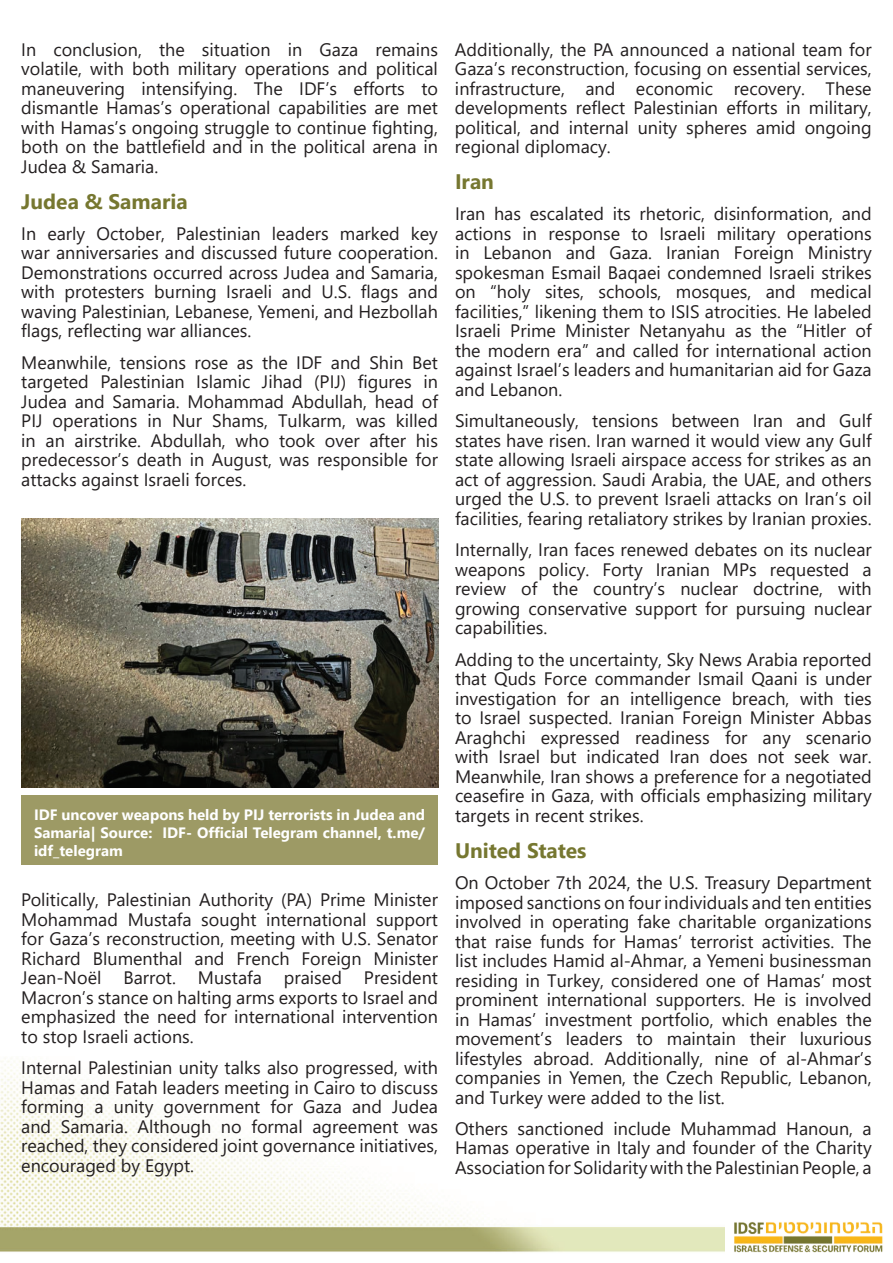
<style>
.page{position:relative;width:893px;height:1263px;background:#fff}
.page>*{position:absolute;margin:0;border:0;box-sizing:border-box;transform-origin:0 0}
.t1{font:700 21px "Segoe UI";color:#767730}
.t2{font:18px/19.5px "Segoe UI";color:#231f20;text-align:justify}
.t3{font:700 15px/18px "Segoe UI";color:#fff;text-align:justify}
</style>
<div class="page">
<img style="left:0;top:1061px;width:725px;height:191px">
<img style="left:734px;top:1222px;width:149px;height:31px">
<img style="left:21px;top:519px;width:417px;height:269px">
<div style="left:21px;top:796px;width:417px;height:69px;background:#9d9a65"></div>
<p class="t2" style="left:21px;top:38px;width:418px">In conclusion, the situation in Gaza remains volatile, with both military operations and political maneuvering intensifying. The IDF’s efforts to dismantle Hamas’s operational capabilities are met with Hamas’s ongoing struggle to continue fighting, both on the battlefield and in the political arena in Judea &amp; Samaria.</p>
<p class="t1" style="left:21px;top:192px;width:168px">Ju dea &amp; Samaria</p>
<p class="t2" style="left:21px;top:225px;width:418px">In early October, Palestinian leaders marked key war anniversaries and discussed future cooperation.<br>Demonstrations occurred across Judea and Samaria, with protesters burning Israeli and U.S. flags and waving Palestinian, Lebanese, Yemeni, and Hezbollah flags, reflecting war alliances.</p>
<p class="t2" style="left:21px;top:354px;width:418px">Meanwhile, tensions rose as the IDF and Shin Bet targeted Palestinian Islamic Jihad (PIJ) figures in Judea and Samaria. Mohammad Abdullah, head of PIJ operations in Nur Shams, Tulkarm, was killed in an airstrike. Abdullah, who took over after his predecessor’s death in August, was responsible for attacks against Israeli forces.</p>
<p class="t3" style="left:34px;top:807px;width:393px">IDF uncover weapons held by PIJ terrorists in Judea and Samaria| Source: IDF- Official Telegram channel, t.me/ idf_telegram</p>
<p class="t2" style="left:21px;top:889px;width:418px">Politically, Palestinian Authority (PA) Prime Minister Mohammad Mustafa sought international support for Gaza’s reconstruction, meeting with U.S. Senator Richard Blumenthal and French Foreign Minister Jean-Noël Barrot. Mustafa praised President Macron’s stance on halting arms exports to Israel and emphasized the need for international intervention to stop Israeli actions.</p>
<p class="t2" style="left:21px;top:1060px;width:418px">Internal Palestinian unity talks also progressed, with Hamas and Fatah leaders meeting in Cairo to discuss forming a unity government for Gaza and Judea and Samaria. Although no formal agreement was reached, they considered joint governance initiatives, encouraged by Egypt.</p>
<p class="t2" style="left:455px;top:38px;width:418px">Additionally, the PA announced a national team for Gaza’s reconstruction, focusing on essential services, infrastructure, and economic recovery. These developments reflect Palestinian efforts in military, political, and internal unity spheres amid ongoing regional diplomacy.</p>
<p class="t1" style="left:455px;top:173px;width:41px">Ir an</p>
<p class="t2" style="left:455px;top:206px;width:418px">Iran has escalated its rhetoric, disinformation, and actions in response to Israeli military operations in Lebanon and Gaza. Iranian Foreign Ministry spokesman Esmail Baqaei condemned Israeli strikes on “holy sites, schools, mosques, and medical facilities,” likening them to ISIS atrocities. He labeled Israeli Prime Minister Netanyahu as the “Hitler of the modern era” and called for international action against Israel’s leaders and humanitarian aid for Gaza and Lebanon.</p>
<p class="t2" style="left:455px;top:410px;width:418px">Simultaneously, tensions between Iran and Gulf states have risen. Iran warned it would view any Gulf state allowing Israeli airspace access for strikes as an act of aggression. Saudi Arabia, the UAE, and others urged the U.S. to prevent Israeli attacks on Iran’s oil facilities, fearing retaliatory strikes by Iranian proxies.</p>
<p class="t2" style="left:455px;top:542px;width:418px">Internally, Iran faces renewed debates on its nuclear weapons policy. Forty Iranian MPs requested a review of the country’s nuclear doctrine, with growing conservative support for pursuing nuclear capabilities.</p>
<p class="t2" style="left:455px;top:648px;width:418px">Adding to the uncertainty, Sky News Arabia reported that Quds Force commander Ismail Qaani is under investigation for an intelligence breach, with ties to Israel suspected. Iranian Foreign Minister Abbas Araghchi expressed readiness for any scenario with Israel but indicated Iran does not seek war.<br>Meanwhile, Iran shows a preference for a negotiated ceasefire in Gaza, with officials emphasizing military targets in recent strikes.</p>
<p class="t1" style="left:455px;top:841px;width:133px">Un ited States</p>
<p class="t2" style="left:455px;top:871px;width:418px">On October 7th 2024, the U.S. Treasury Department imposed sanctions on four individuals and ten entities involved in operating fake charitable organizations that raise funds for Hamas’ terrorist activities. The list includes Hamid al-Ahmar, a Yemeni businessman residing in Turkey, considered one of Hamas’ most prominent international supporters. He is involved in Hamas’ investment portfolio, which enables the movement’s leaders to maintain their luxurious lifestyles abroad. Additionally, nine of al-Ahmar’s companies in Yemen, the Czech Republic, Lebanon, and Turkey were added to the list.</p>
<p class="t2" style="left:455px;top:1120px;width:418px">Others sanctioned include Muhammad Hanoun, a Hamas operative in Italy and founder of the Charity Association for Solidarity with the Palestinian People, a</p>
</div>
